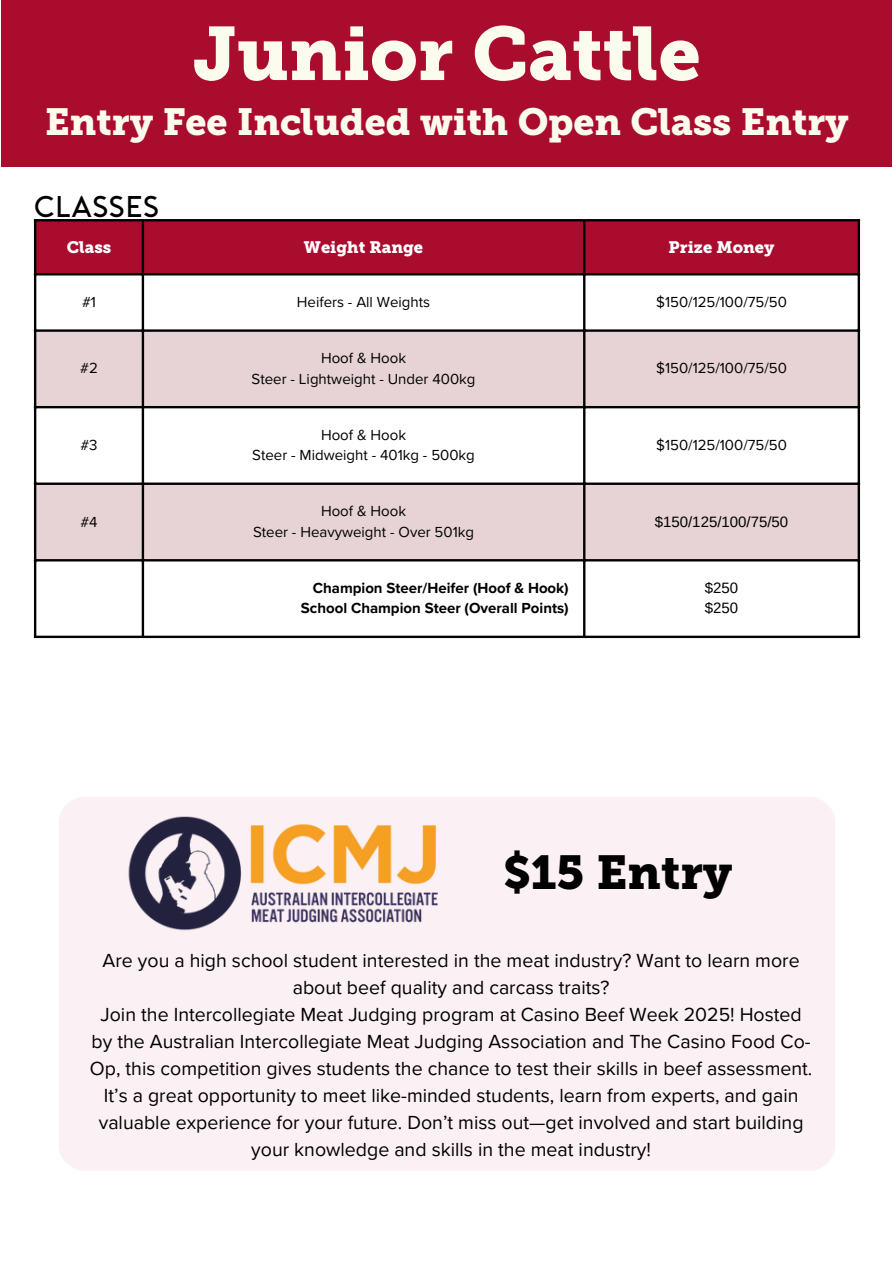
<style>
.page{position:relative;width:894px;height:1264px;background:#fff}
.page>*{position:absolute;margin:0;border:0;box-sizing:border-box;transform-origin:0 0}
.t1{font:75px "Museo Slab 900";color:#fcfcee}
.t2{font:47.25px "Museo Slab 900";color:#000}
.t3{font:37.5px "Museo Slab 900";color:#fcfcee}
.t4{font:300 30px "Porter";color:#000}
.t5{font:19.5px/27px "Proxima Nova";color:#000;text-align:center}
.t6{font:16.5px "Museo Slab 900";color:#fff}
.t7{font:15px "Proxima Nova";color:#000}
.t8{font:700 15px "Proxima Nova";color:#000}
.t9{font:15px "Arimo";color:#000}
</style>
<div class="page">
<div style="left:1px;top:0;width:890px;height:166px;background:#aa0c2e"></div>
<div style="left:36px;top:221px;width:821px;height:52px;background:#aa0c2e"></div>
<svg style="left:36px;top:332px;width:821px;height:227px;fill:#e7d3d5"></svg>
<hr style="left:34px;top:221px;width:2px;height:414px;background:#000">
<hr style="left:142px;top:221px;width:2px;height:414px;background:#000">
<hr style="left:583px;top:221px;width:2px;height:414px;background:#000">
<hr style="left:857px;top:221px;width:2px;height:414px;background:#000">
<hr style="left:34px;top:219px;width:825px;height:2px;background:#000">
<hr style="left:34px;top:273px;width:825px;height:2px;background:#000">
<hr style="left:34px;top:329px;width:825px;height:3px;background:#000">
<hr style="left:34px;top:406px;width:825px;height:2px;background:#000">
<hr style="left:34px;top:482px;width:825px;height:3px;background:#000">
<hr style="left:34px;top:559px;width:825px;height:2px;background:#000">
<hr style="left:34px;top:635px;width:825px;height:3px;background:#000">
<div style="left:59px;top:797px;width:776px;height:373px;background:#fbf0f3"></div>
<img style="left:124px;top:814px;width:322px;height:118px">
<p class="t1" style="left:193px;top:10px;width:509px">Junior Cattle</p>
<p class="t3" style="left:45px;top:100px;width:804px">Entry Fee Included with Open Class Entry</p>
<p class="t4" style="left:34px;top:194px;width:127px">CLASSES</p>
<h1 class="t6" style="left:67px;top:237px;width:46px">Class</h1>
<h3 class="t6" style="left:304px;top:237px;width:121px">Weight Range</h3>
<h4 class="t6" style="left:668px;top:237px;width:107px">Prize Money</h4>
<p class="t7" style="left:82px;top:293px;width:15px">#1</p>
<p class="t7" style="left:297px;top:293px;width:135px">Heifers - All Weights</p>
<p class="t7" style="left:656px;top:293px;width:132px">$150/125/100/75/50</p>
<p class="t7" style="left:80px;top:359px;width:19px">#2</p>
<p class="t7" style="left:321px;top:349px;width:86px">Hoof &amp; Hook</p>
<p class="t7" style="left:251px;top:370px;width:225px">Steer - Lightweight - Under 400kg</p>
<p class="t7" style="left:656px;top:359px;width:132px">$150/125/100/75/50</p>
<p class="t7" style="left:80px;top:436px;width:19px">#3</p>
<p class="t7" style="left:321px;top:426px;width:86px">Hoof &amp; Hook</p>
<p class="t7" style="left:252px;top:446px;width:224px">Steer - Midweight - 401kg - 500kg</p>
<p class="t7" style="left:656px;top:436px;width:132px">$150/125/100/75/50</p>
<p class="t7" style="left:80px;top:513px;width:19px">#4</p>
<p class="t7" style="left:321px;top:502px;width:86px">Hoof &amp; Hook</p>
<p class="t7" style="left:253px;top:523px;width:222px">Steer - Heavyweight - Over 501kg</p>
<p class="t9" style="left:654px;top:513px;width:135px">$150/125/100/75/50</p>
<p class="t8" style="left:313px;top:579px;width:257px">Champion Steer/Heifer (Hoof &amp; Hook)</p>
<p class="t8" style="left:301px;top:599px;width:269px">School Champion Steer (Overall Points)</p>
<p class="t9" style="left:704px;top:579px;width:35px">$250</p>
<p class="t9" style="left:704px;top:599px;width:35px">$250</p>
<p class="t2" style="left:503px;top:844px;width:230px">$15 Entry</p>
<p class="t5" style="left:103px;top:947px;width:698px">Are you a high school student interested in the meat industry? Want to learn more about beef quality and carcass traits?</p>
<h2 class="t5" style="left:90px;top:1001px;width:723px">Join the Intercollegiate Meat Judging program at Casino Beef Week 2025! Hosted by the Australian Intercollegiate Meat Judging Association and The Casino Food Co-<br>Op, this competition gives students the chance to test their skills in beef assessment.</h2>
<p class="t5" style="left:99px;top:1082px;width:706px">It’s a great opportunity to meet like-minded students, learn from experts, and gain valuable experience for your future. Don’t miss out—get involved and start building your knowledge and skills in the meat industry!</p>
</div>
